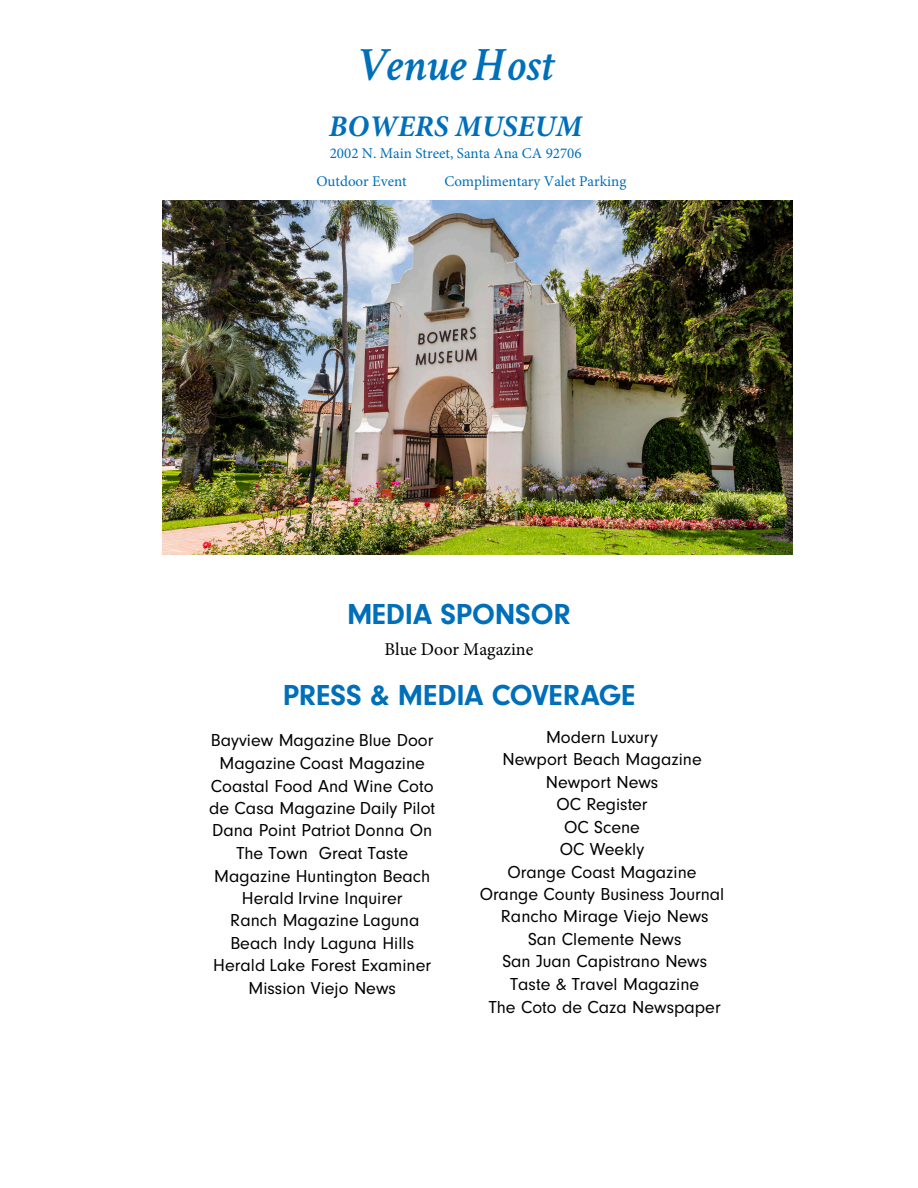
<style>
.page{position:relative;width:918px;height:1188px;background:#fff}
.page>*{position:absolute;margin:0;border:0;box-sizing:border-box;transform-origin:0 0}
.t1{font:italic 600 48px "Crimson Text";color:#006fba}
.t2{font:700 30px "Neuzeit Gro T";letter-spacing:-.005em;color:#006fba}
.t3{font:italic 700 30px "Minion Pro";color:#006fba}
.t4{font:18px/22.5px "Neuzeit Gro T";color:#000;text-align:center}
.t5{font:18px "Minion Pro";color:#000}
.t6{font:15px/27.8px "Minion Pro";color:#006fb9}
</style>
<div class="page">
<img style="left:163px;top:201px;width:629px;height:354px">
<h1 class="t1" style="left:358px;top:31px;width:197px">Venue Host</h1>
<h2 class="t3" style="left:329px;top:105px;width:255px">BOWERS MUSEUM</h2>
<p class="t6" style="left:316px;top:139px;width:267px;text-indent:13px">2002 N. Main Street, Santa Ana CA 92706<br>Outdoor Event</p>
<p class="t6" style="left:444px;top:167px;width:184px">Complimentary Valet Parking</p>
<h2 class="t2" style="left:347px;top:597px;width:225px">MEDIA SPONSOR</h2>
<p class="t5" style="left:385px;top:637px;width:150px">Blue Door Magazine</p>
<h2 class="t2" style="left:283px;top:678px;width:354px">PRESS &amp; MEDIA COVERAGE</h2>
<p class="t4" style="left:209px;top:729px;width:228px">Bayview Magazine Blue Door<br>Magazine Coast Magazine<br>Coastal Food And Wine Coto de Casa Magazine Daily Pilot<br>Dana Point Patriot Donna On<br>The Town Great Taste<br>Magazine Huntington Beach<br>Herald Irvine Inquirer<br>Ranch Magazine Laguna<br>Beach Indy Laguna Hills<br>Herald Lake Forest Examiner<br>Mission Viejo News</p>
<p class="t4" style="left:480px;top:726px;width:246px">Modern Luxury<br>Newport Beach Magazine<br>Newport News<br>OC Register<br>OC Scene<br>OC Weekly<br>Orange Coast Magazine<br>Orange County Business Journal<br>Rancho Mirage Viejo News<br>San Clemente News<br>San Juan Capistrano News<br>Taste &amp; Travel Magazine<br>The Coto de Caza Newspaper</p>
</div>
